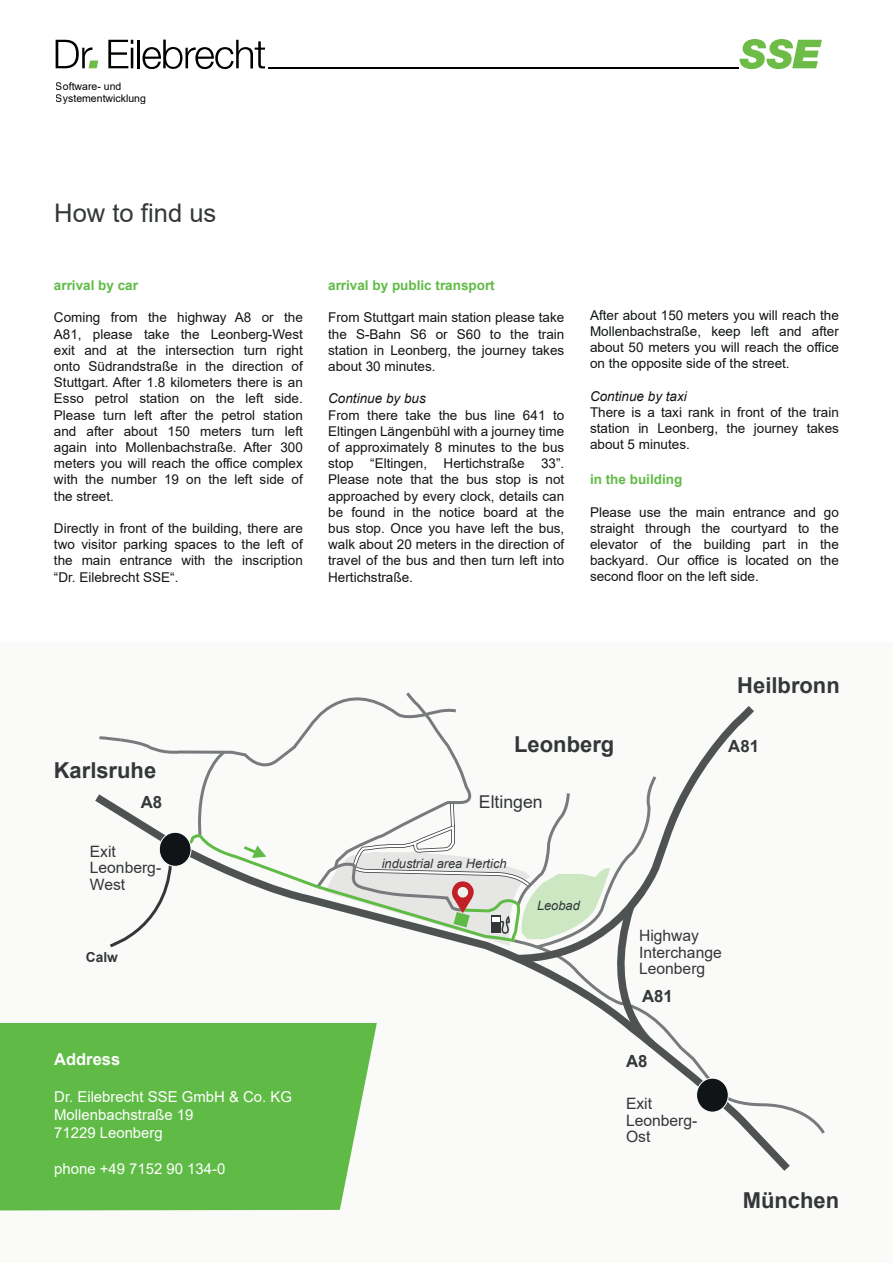
<style>
.page{position:relative;width:893px;height:1263px;background:#fff}
.page>*{position:absolute;margin:0;border:0;box-sizing:border-box;transform-origin:0 0}
.t1{font:25.65px "Arial";color:#333739}
.t2{font:700 21.9px "Arial";color:#333739}
.t3{font:17.7px "Arial";color:#333739}
.t4{font:700 16.8px "Arial";color:#333739}
.t5{font:700 16.5px "Arial";color:#fff}
.t6{font:15.6px/16.8px "Arial";color:#333739}
.t7{font:15px/18px "Arial";color:#fff}
.t8{font:700 13.8px "Arial";color:#333739}
.t9{font:13.5px/16.2px "Arial";color:#111416;text-align:justify}
.t10{font:700 13.5px "Arial";color:#60bb46}
.t11{font:italic 13.5px "Arial";color:#111416}
.t12{font:italic 12.9px "Arial";color:#333739}
.t13{font:10.5px/11.7px "Arial";color:#000002}
</style>
<div class="page">
<svg style="left:56px;top:40px;width:42px;height:28px"></svg>
<svg style="left:108px;top:40px;width:25px;height:28px"></svg>
<hr style="left:131px;top:48px;width:2px;height:20px;background:#000002">
<hr style="left:137px;top:40px;width:3px;height:28px;background:#000002">
<svg style="left:142px;top:40px;width:123px;height:29px"></svg>
<svg style="left:739px;top:39px;width:83px;height:30px"></svg>
<hr style="left:268px;top:68px;width:471px;height:1px;background:#000002">
<div style="left:0;top:643px;width:893px;height:620px;background:#fafaf8"></div>
<svg style="left:656px;top:1022px;width:169px;height:115px"></svg>
<div style="left:696px;top:1078px;width:32px;height:34px;background:#111416;border-radius:50%"></div>
<div style="left:696px;top:1078px;width:33px;height:34px;border:1px solid #fff;border-radius:50%"></div>
<svg style="left:96px;top:692px;width:564px;height:360px"></svg>
<svg style="left:510px;top:698px;width:244px;height:268px"></svg>
<div style="left:0;top:1023px;width:400px;height:187px;background:#60bb46"></div>
<p class="t13" style="left:56px;top:80px;width:92px">Software- und<br>Systementwicklung</p>
<h1 class="t1" style="left:54px;top:195px;width:164px">How to find us</h1>
<p class="t10" style="left:54px;top:276px;width:86px">arrival by car</p>
<p class="t9" style="left:54px;top:309px;width:250px">Coming from the highway A8 or the A81, please take the Leonberg-West exit and at the intersection turn right onto Südrandstraße in the direction of Stuttgart. After 1.8 kilometers there is an Esso petrol station on the left side.<br>Please turn left after the petrol station and after about 150 meters turn left again into Mollenbachstraße. After 300 meters you will reach the office complex with the number 19 on the left side of the street.</p>
<p class="t9" style="left:54px;top:520px;width:250px">Directly in front of the building, there are two visitor parking spaces to the left of the main entrance with the inscription “Dr. Eilebrecht SSE“.</p>
<p class="t10" style="left:328px;top:276px;width:168px">arrival by public transport</p>
<p class="t9" style="left:328px;top:309px;width:238px">From Stuttgart main station please take the S-Bahn S6 or S60 to the train station in Leonberg, the journey takes about 30 minutes.</p>
<p class="t11" style="left:328px;top:390px;width:99px">Continue by bus</p>
<p class="t9" style="left:328px;top:407px;width:238px">From there take the bus line 641 to Eltingen Längenbühl with a journey time of approximately 8 minutes to the bus stop “Eltingen, Hertichstraße 33”.<br>Please note that the bus stop is not approached by every clock, details can be found in the notice board at the bus stop. Once you have left the bus, walk about 20 meters in the direction of travel of the bus and then turn left into Hertichstraße.</p>
<p class="t9" style="left:590px;top:307px;width:250px">After about 150 meters you will reach the Mollenbachstraße, keep left and after about 50 meters you will reach the office on the opposite side of the street.</p>
<p class="t11" style="left:590px;top:387px;width:98px">Continue by taxi</p>
<p class="t9" style="left:590px;top:404px;width:250px">There is a taxi rank in front of the train station in Leonberg, the journey takes about 5 minutes.</p>
<p class="t10" style="left:590px;top:470px;width:94px">in the building</p>
<p class="t9" style="left:590px;top:504px;width:250px">Please use the main entrance and go straight through the courtyard to the elevator of the building part in the backyard. Our office is located on the second floor on the left side.</p>
<h2 class="t2" style="left:54px;top:755px;width:104px">Karlsruhe</h2>
<p class="t4" style="left:141px;top:790px;width:23px">A8</p>
<p class="t6" style="left:90px;top:843px;width:73px">Exit<br>Leonberg-<br>West</p>
<p class="t8" style="left:86px;top:947px;width:34px">Calw</p>
<p class="t5" style="left:54px;top:1048px;width:68px">Address</p>
<p class="t7" style="left:54px;top:1088px;width:239px">Dr. Eilebrecht SSE GmbH &amp; Co. KG<br>Mollenbachstraße 19<br>71229 Leonberg</p>
<p class="t7" style="left:54px;top:1160px;width:173px">phone +49 7152 90 134-0</p>
<h2 class="t2" style="left:514px;top:729px;width:102px">Leonberg</h2>
<h3 class="t3" style="left:479px;top:789px;width:65px">Eltingen</h3>
<p class="t12" style="left:382px;top:855px;width:126px">industrial area Hertich</p>
<p class="t12" style="left:537px;top:897px;width:44px">Leobad</p>
<h2 class="t2" style="left:737px;top:670px;width:104px">Heilbronn</h2>
<p class="t4" style="left:728px;top:734px;width:32px">A81</p>
<p class="t6" style="left:639px;top:927px;width:84px">Highway<br>Interchange<br>Leonberg</p>
<p class="t4" style="left:642px;top:984px;width:32px">A81</p>
<p class="t4" style="left:626px;top:1049px;width:23px">A8</p>
<p class="t6" style="left:626px;top:1095px;width:73px">Exit<br>Leonberg-<br>Ost</p>
<h2 class="t2" style="left:743px;top:1185px;width:98px">München</h2>
</div>
